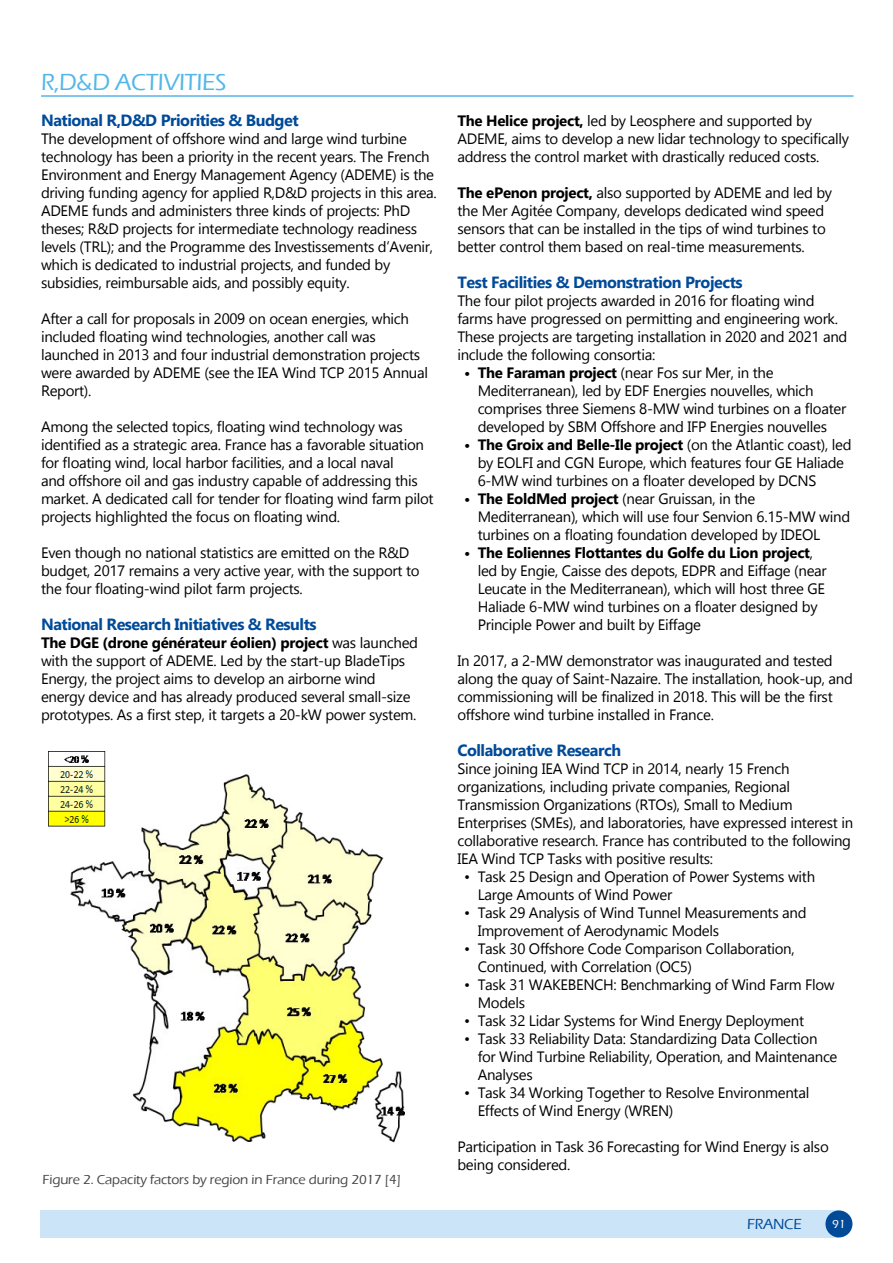
<style>
.page{position:relative;width:893px;height:1263px;background:#fff}
.page>*{position:absolute;margin:0;border:0;box-sizing:border-box;transform-origin:0 0}
.t1{font:500 24px "Eras ITC";letter-spacing:-.02em;color:#53b7e8}
.t2{font:700 16.2px "Gadugi";letter-spacing:-.03em;color:#004a98}
.t3{font:15px/18px "Gadugi";letter-spacing:-.02em;color:#000}
.t4{font:500 15px "Eras ITC";letter-spacing:-.02em;color:#004a98}
.t5{font:500 13.5px "Eras ITC";letter-spacing:-.01em;color:#464547}
.t6{font:500 12px "Eras ITC";color:#fff}
.s1{font-weight:700}
</style>
<div class="page">
<hr style="left:41px;top:95px;width:812px;height:2px;background:#53b7e8">
<img style="left:48px;top:751px;width:357px;height:392px">
<img style="left:49px;top:751px;width:56px;height:78px">
<div style="left:40px;top:1210px;width:799px;height:27px;background:#cce4f7"></div>
<div style="left:825px;top:1210px;width:27px;height:27px;background:#004a98;border-radius:50%"></div>
<h1 class="t1" style="left:41px;top:69px;width:187px">R,D&amp;D ACTIVITIES</h1>
<p class="t2" style="left:41px;top:111px;width:259px">National R,D&amp;D Priorities &amp; Budget</p>
<p class="t3" style="left:41px;top:130px;width:397px">The development of offshore wind and large wind turbine technology has been a priority in the recent years. The French Environment and Energy Management Agency (ADEME) is the driving funding agency for applied R,D&amp;D projects in this area.<br>ADEME funds and administers three kinds of projects: PhD theses; R&amp;D projects for intermediate technology readiness levels (TRL); and the Programme des Investissements d’Avenir, which is dedicated to industrial projects, and funded by subsidies, reimbursable aids, and possibly equity.</p>
<p class="t3" style="left:41px;top:310px;width:388px">After a call for proposals in 2009 on ocean energies, which included floating wind technologies, another call was launched in 2013 and four industrial demonstration projects were awarded by ADEME (see the IEA Wind TCP 2015 Annual Report).</p>
<p class="t3" style="left:41px;top:418px;width:394px">Among the selected topics, floating wind technology was identified as a strategic area. France has a favorable situation for floating wind, local harbor facilities, and a local naval<br>and offshore oil and gas industry capable of addressing this market. A dedicated call for tender for floating wind farm pilot projects highlighted the focus on floating wind.</p>
<p class="t3" style="left:41px;top:544px;width:380px">Even though no national statistics are emitted on the R&amp;D budget, 2017 remains a very active year, with the support to the four floating-wind pilot farm projects.</p>
<p class="t2" style="left:41px;top:615px;width:277px">National Research Initiatives &amp; Results</p>
<p class="t3" style="left:41px;top:634px;width:379px"><span class="s1">The DGE (drone générateur éolien) project</span> was launched with the support of ADEME. Led by the start-up BladeTips Energy, the project aims to develop an airborne wind energy device and has already produced several small-size prototypes. As a first step, it targets a 20-kW power system.</p>
<p class="t5" style="left:42px;top:1172px;width:360px">Figure 2. Capacity factors by region in France during 2017 [4]</p>
<p class="t3" style="left:457px;top:112px;width:393px"><span class="s1">The Helice project,</span> led by Leosphere and supported by<br>ADEME, aims to develop a new lidar technology to specifically address the control market with drastically reduced costs.</p>
<p class="t3" style="left:457px;top:184px;width:376px"><span class="s1">The ePenon project,</span> also supported by ADEME and led by the Mer Agitée Company, develops dedicated wind speed sensors that can be installed in the tips of wind turbines to better control them based on real-time measurements.</p>
<p class="t2" style="left:457px;top:273px;width:287px">Test Facilities &amp; Demonstration Projects</p>
<p class="t3" style="left:457px;top:292px;width:391px">The four pilot projects awarded in 2016 for floating wind farms have progressed on permitting and engineering work.<br>These projects are targeting installation in 2020 and 2021 and include the following consortia:</p>
<p class="t3" style="left:478px;top:364px;width:370px;text-indent:-14px"><span class="s1">• The Faraman project</span> (near Fos sur Mer, in the Mediterranean), led by EDF Energies nouvelles, which comprises three Siemens 8-MW wind turbines on a floater developed by SBM Offshore and IFP Energies nouvelles</p>
<p class="t3" style="left:478px;top:436px;width:375px;text-indent:-14px"><span class="s1">• The Groix and Belle-Ile project</span> (on the Atlantic coast), led by EOLFI and CGN Europe, which features four GE Haliade<br>6-MW wind turbines on a floater developed by DCNS</p>
<p class="t3" style="left:478px;top:490px;width:374px;text-indent:-14px"><span class="s1">• The EoldMed project</span> (near Gruissan, in the<br>Mediterranean), which will use four Senvion 6.15-MW wind turbines on a floating foundation developed by IDEOL</p>
<p class="t3" style="left:478px;top:544px;width:351px;text-indent:-14px"><span class="s1">• The Eoliennes Flottantes du Golfe du Lion project</span>, led by Engie, Caisse des depots, EDPR and Eiffage (near Leucate in the Mediterranean), which will host three GE Haliade 6-MW wind turbines on a floater designed by Principle Power and built by Eiffage</p>
<p class="t3" style="left:457px;top:652px;width:397px">In 2017, a 2-MW demonstrator was inaugurated and tested along the quay of Saint-Nazaire. The installation, hook-up, and commissioning will be finalized in 2018. This will be the first offshore wind turbine installed in France.</p>
<p class="t2" style="left:457px;top:741px;width:165px">Collaborative Research</p>
<p class="t3" style="left:457px;top:760px;width:397px">Since joining IEA Wind TCP in 2014, nearly 15 French organizations, including private companies, Regional Transmission Organizations (RTOs), Small to Medium Enterprises (SMEs), and laboratories, have expressed interest in collaborative research. France has contributed to the following IEA Wind TCP Tasks with positive results:</p>
<p class="t3" style="left:478px;top:868px;width:339px;text-indent:-14px">• Task 25 Design and Operation of Power Systems with<br>Large Amounts of Wind Power</p>
<p class="t3" style="left:478px;top:904px;width:330px;text-indent:-14px">• Task 29 Analysis of Wind Tunnel Measurements and<br>Improvement of Aerodynamic Models</p>
<p class="t3" style="left:478px;top:940px;width:319px;text-indent:-14px">• Task 30 Offshore Code Comparison Collaboration,<br>Continued, with Correlation (OC5)</p>
<p class="t3" style="left:478px;top:976px;width:359px;text-indent:-14px">• Task 31 WAKEBENCH: Benchmarking of Wind Farm Flow<br>Models</p>
<p class="t3" style="left:464px;top:1012px;width:341px">• Task 32 Lidar Systems for Wind Energy Deployment</p>
<p class="t3" style="left:478px;top:1030px;width:361px;text-indent:-14px">• Task 33 Reliability Data: Standardizing Data Collection for Wind Turbine Reliability, Operation, and Maintenance<br>Analyses</p>
<p class="t3" style="left:478px;top:1084px;width:333px;text-indent:-14px">• Task 34 Working Together to Resolve Environmental<br>Effects of Wind Energy (WREN)</p>
<p class="t3" style="left:457px;top:1138px;width:373px">Participation in Task 36 Forecasting for Wind Energy is also being considered.</p>
<p class="t4" style="left:747px;top:1215px;width:56px">FRANCE</p>
<p class="t6" style="left:832px;top:1217px;width:15px">91</p>
</div>
